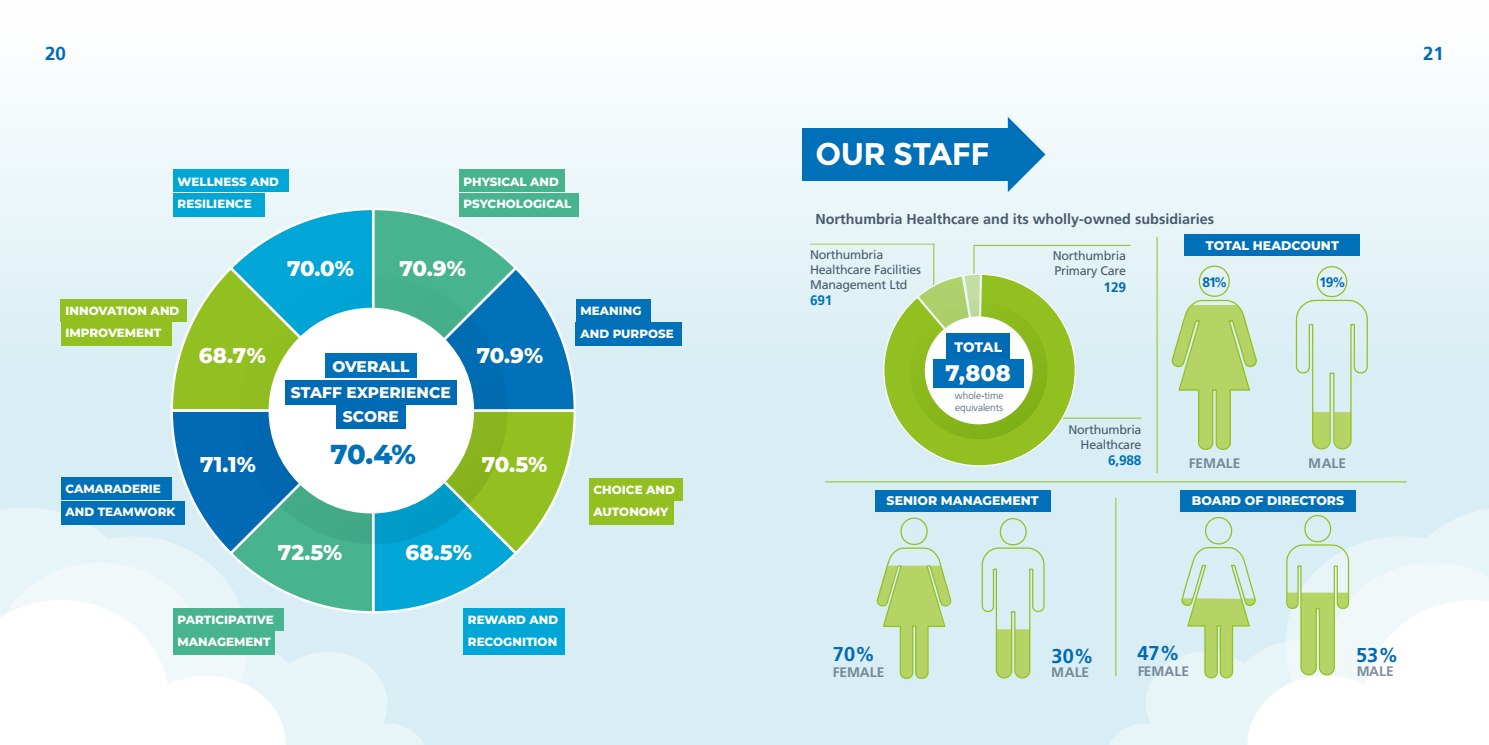
<style>
.page{position:relative;width:1489px;height:745px;background:#fff}
.page>*{position:absolute;margin:0;border:0;box-sizing:border-box;transform-origin:0 0}
.t1{font:700 31.25px "Montserrat";letter-spacing:-.02em;color:#fff}
.t2{font:800 27.38px "Montserrat";color:#0071b9}
.t3{font:800 22.5px "Montserrat";color:#fff}
.t4{font:800 21.38px "Montserrat";letter-spacing:-.01em;color:#fff}
.t5{font:700 20px "Frutiger";color:#006ab4}
.t6{font:700 18.75px "Frutiger";color:#006ab4}
.t7{font:800 15.5px/26.1px "Montserrat";color:#fff;text-align:center}
.t8{font:700 14.38px "Frutiger";color:#475c6d}
.t9{font:700 13.75px "Frutiger";color:#475c6d}
.t10{font:700 13.75px "Frutiger";letter-spacing:-.05em;color:#006ab4}
.t11{font:700 13.75px "Frutiger";letter-spacing:-.02em;color:#0071b9}
.t12{font:800 13.75px "Montserrat";letter-spacing:-.01em;color:#fff}
.t13{font:12.5px/15px "Frutiger LT Std";letter-spacing:-.02em;color:#475c6d}
.t14{font:800 12.5px "Montserrat";color:#fff}
.t15{font:800 11.88px/22.5px "Montserrat";color:#fff}
.t16{font:300 10px/12px "Frutiger CE";color:#475c6d}
</style>
<div class="page">
<div style="left:0;top:0;width:1488px;height:744px;background:linear-gradient(to bottom,#f6fbfc,#cee9f0)"></div>
<svg style="left:1285px;top:507px;width:203px;height:7px"></svg>
<svg style="left:1106px;top:562px;width:74px;height:182px;background:#dbeff4"></svg>
<svg style="left:1106px;top:740px;width:4px;height:4px"></svg>
<hr style="left:810px;top:243px;width:124px;height:1px;background:#92c020">
<hr style="left:973px;top:245px;width:157px;height:1px;background:#92c020">
<hr style="left:1053px;top:417px;width:88px;height:1px;background:#92c020">
<hr style="left:825px;top:481px;width:581px;height:1px;background:#92c020">
<hr style="left:1156px;top:236px;width:1px;height:237px;background:#92c020">
<svg style="left:1170px;top:265px;width:87px;height:185px;background:#c6e1ac"></svg>
<svg style="left:1295px;top:265px;width:73px;height:185px;background:#d2e9d8"></svg>
<div style="left:874px;top:490px;width:176px;height:21px;background:#0071b9"></div>
<hr style="left:1115px;top:497px;width:1px;height:178px;background:#92c020">
<svg style="left:876px;top:516px;width:75px;height:163px;background:#c4e0ae"></svg>
<svg style="left:980px;top:517px;width:65px;height:161px;background:#cde6d0"></svg>
<div style="left:801px;top:128px;width:210px;height:53px;background:#0071b9"></div>
<svg style="left:1007px;top:117px;width:38px;height:75px"></svg>
<svg style="left:882px;top:244px;width:194px;height:223px;background:#b5d582"></svg>
<div style="left:924px;top:316px;width:108px;height:108px;background:#fff;border-radius:50%"></div>
<div style="left:946px;top:333px;width:64px;height:26px;background:#006ab4"></div>
<div style="left:933px;top:359px;width:90px;height:29px;background:#0071b9"></div>
<svg style="left:1180px;top:514px;width:308px;height:230px"></svg>
<div style="left:1179px;top:490px;width:176px;height:21px;background:#0071b9"></div>
<div style="left:1184px;top:234px;width:175px;height:22px;background:#0071b9"></div>
<svg style="left:0;top:206px;width:577px;height:538px"></svg>
<svg style="left:220px;top:256px;width:306px;height:306px;background:#3ea391"></svg>
<div style="left:459px;top:170px;width:105px;height:22px;background:#47b38f"></div>
<div style="left:459px;top:193px;width:119px;height:23px;background:#47b38f"></div>
<div style="left:268px;top:307px;width:206px;height:206px;background:#fff;border-radius:50%"></div>
<div style="left:576px;top:299px;width:74px;height:22px;background:#0071b9"></div>
<div style="left:576px;top:322px;width:106px;height:23px;background:#0071b9"></div>
<div style="left:589px;top:478px;width:93px;height:22px;background:#92c020"></div>
<div style="left:589px;top:501px;width:85px;height:23px;background:#92c020"></div>
<div style="left:463px;top:607px;width:102px;height:23px;background:#00a6d6"></div>
<div style="left:463px;top:630px;width:102px;height:24px;background:#00a6d6"></div>
<div style="left:173px;top:607px;width:110px;height:22px;background:#47b38f"></div>
<div style="left:173px;top:630px;width:102px;height:24px;background:#47b38f"></div>
<div style="left:61px;top:477px;width:110px;height:22px;background:#0071b9"></div>
<div style="left:61px;top:500px;width:124px;height:23px;background:#0071b9"></div>
<div style="left:61px;top:299px;width:126px;height:22px;background:#92c020"></div>
<div style="left:61px;top:322px;width:110px;height:23px;background:#92c020"></div>
<div style="left:173px;top:170px;width:115px;height:22px;background:#00a6d6"></div>
<div style="left:173px;top:193px;width:91px;height:23px;background:#00a6d6"></div>
<div style="left:325px;top:353px;width:91px;height:25px;background:#0071b9"></div>
<div style="left:285px;top:380px;width:172px;height:24px;background:#006ab4"></div>
<div style="left:336px;top:405px;width:69px;height:23px;background:#006ab4"></div>
<h3 class="t6" style="left:45px;top:42px;width:22px">20</h3>
<h3 class="t6" style="left:1422px;top:42px;width:22px">21</h3>
<p class="t15" style="left:177px;top:169px;width:103px">WELLNESS AND<br>RESILIENCE</p>
<p class="t15" style="left:463px;top:169px;width:110px">PHYSICAL AND<br>PSYCHOLOGICAL</p>
<p class="t15" style="left:65px;top:298px;width:115px">INNOVATION AND<br>IMPROVEMENT</p>
<p class="t15" style="left:65px;top:477px;width:111px">CAMARADERIE<br>AND TEAMWORK</p>
<h3 class="t4" style="left:287px;top:253px;width:68px">70.0%</h3>
<h3 class="t4" style="left:399px;top:253px;width:68px">70.9%</h3>
<h3 class="t4" style="left:199px;top:340px;width:68px">68.7%</h3>
<h3 class="t4" style="left:200px;top:449px;width:57px">71.1%</h3>
<h3 class="t7" style="left:291px;top:352px;width:161px">OVERALL<br>STAFF EXPERIENCE</h3>
<h3 class="t7" style="left:343px;top:402px;width:58px">SCORE</h3>
<h2 class="t2" style="left:330px;top:433px;width:87px">70.4%</h2>
<h3 class="t4" style="left:477px;top:340px;width:68px">70.9%</h3>
<h3 class="t4" style="left:482px;top:449px;width:67px">70.5%</h3>
<h3 class="t4" style="left:278px;top:536px;width:66px">72.5%</h3>
<h3 class="t4" style="left:405px;top:536px;width:68px">68.5%</h3>
<p class="t15" style="left:580px;top:299px;width:95px">MEANING<br>AND PURPOSE</p>
<p class="t15" style="left:593px;top:477px;width:83px">CHOICE AND<br>AUTONOMY</p>
<p class="t15" style="left:177px;top:607px;width:98px">PARTICIPATIVE<br>MANAGEMENT</p>
<p class="t15" style="left:468px;top:607px;width:92px">REWARD AND<br>RECOGNITION</p>
<h1 class="t1" style="left:815px;top:135px;width:175px">OUR STAFF</h1>
<p class="t8" style="left:815px;top:210px;width:400px">Northumbria Healthcare and its wholly-owned subsidiaries</p>
<p class="t13" style="left:810px;top:247px;width:113px">Northumbria<br>Healthcare Facilities<br>Management Ltd</p>
<p class="t11" style="left:810px;top:292px;width:24px">691</p>
<p class="t12" style="left:954px;top:337px;width:49px">TOTAL</p>
<h3 class="t3" style="left:945px;top:356px;width:67px">7,808</h3>
<p class="t16" style="left:954px;top:389px;width:50px">whole-time equivalents</p>
<p class="t14" style="left:886px;top:491px;width:154px">SENIOR MANAGEMENT</p>
<p class="t13" style="left:1052px;top:248px;width:75px">Northumbria<br>Primary Care</p>
<p class="t10" style="left:1103px;top:278px;width:24px">129</p>
<p class="t13" style="left:1068px;top:421px;width:75px;text-align:right">Northumbria<br>Healthcare</p>
<p class="t11" style="left:1108px;top:452px;width:35px">6,988</p>
<p class="t14" style="left:1205px;top:236px;width:134px">TOTAL HEADCOUNT</p>
<p class="t10" style="left:1202px;top:274px;width:27px">81%</p>
<p class="t10" style="left:1318px;top:274px;width:28px">19%</p>
<p class="t9" style="left:1188px;top:454px;width:53px">FEMALE</p>
<p class="t9" style="left:1308px;top:454px;width:39px">MALE</p>
<p class="t14" style="left:1191px;top:491px;width:154px">BOARD OF DIRECTORS</p>
<h3 class="t5" style="left:832px;top:642px;width:44px">70%</h3>
<h3 class="t5" style="left:1051px;top:644px;width:44px">30%</h3>
<p class="t9" style="left:832px;top:664px;width:53px">FEMALE</p>
<p class="t9" style="left:1051px;top:664px;width:39px">MALE</p>
<h3 class="t5" style="left:1137px;top:641px;width:44px">47%</h3>
<h3 class="t5" style="left:1355px;top:642px;width:44px">53%</h3>
<p class="t9" style="left:1136px;top:662px;width:53px">FEMALE</p>
<p class="t9" style="left:1356px;top:662px;width:39px">MALE</p>
</div>
